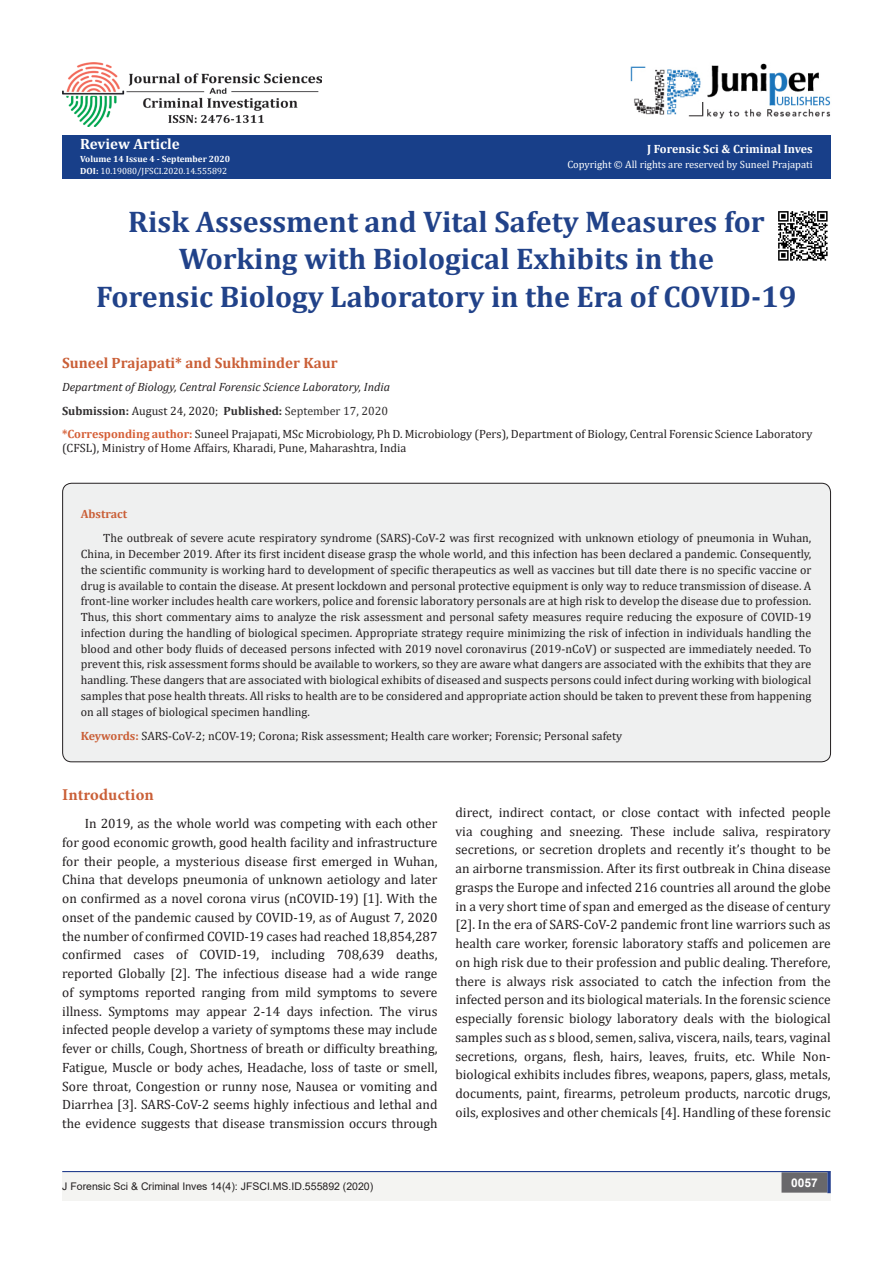
<style>
.page{position:relative;width:893px;height:1263px;background:#fff}
.page>*{position:absolute;margin:0;border:0;box-sizing:border-box;transform-origin:0 0}
.t1{font:700 30px/37.5px "Cambria";color:#214289;text-align:center}
.t2{font:700 16.5px "Minion Pro";letter-spacing:.005em;color:#ca5f37}
.t3{font:700 15px "Cambria";color:#ca5f37}
.t4{font:700 15px "Cambria";color:#fff}
.t5{font:13.5px/18.8px "Cambria";color:#231f20;text-align:justify}
.t6{font:12px/15.8px "Cambria";color:#231f20}
.t7{font:italic 12px "Cambria";color:#231f20}
.t8{font:700 12px "Cambria";color:#323031}
.t9{font:700 12px "Cambria";color:#fff}
.t10{font:700 12px "Cambria";color:#ca5f37}
.t11{font:700 12px "Arial";color:#fff}
.t12{font:10.5px "Arial";color:#231f20}
.t13{font:10.5px "Cambria";color:#fff}
.t14{font:9px "Cambria";color:#fff}
.t15{font:700 9px "Cambria";color:#fff}
.s1{font-weight:700}
.s2{font-weight:400;color:#231f20}
.s3{font-weight:400}
.s4{font-weight:700;color:#d55f37}
.s5{font-weight:700;color:#ca5f37}
</style>
<div class="page">
<div style="left:62px;top:136px;width:769px;height:43px;background:#183f89"></div>
<div style="left:62px;top:1172px;width:769px;height:29px;background:#f4f4f2"></div>
<div style="left:782px;top:1173px;width:45px;height:19px;background:#69686b"></div>
<div style="left:781px;top:1172px;width:46px;height:20px;border:2px solid #69686b"></div>
<svg style="left:827px;top:1172px;width:4px;height:21px"></svg>
<hr style="left:62px;top:1171px;width:769px;height:1px;background:#25408f">
<img style="left:630px;top:63px;width:201px;height:56px">
<img style="left:62px;top:62px;width:260px;height:65px">
<div style="left:63px;top:483px;width:767px;height:279px;background:#eff0f0;border-radius:9px"></div>
<img style="left:778px;top:211px;width:50px;height:50px">
<p class="t4" style="left:80px;top:134px;width:101px">Review Article</p>
<p class="t15" style="left:80px;top:152px;width:151px">Volume 14 Issue 4 - September 2020</p>
<p class="t14" style="left:80px;top:166px;width:148px"><span class="s1">DOI:</span> 10.19080/JFSCI.2020.14.555892</p>
<p class="t9" style="left:647px;top:140px;width:167px">J Forensic Sci &amp; Criminal Inves</p>
<p class="t13" style="left:567px;top:159px;width:247px">Copyright © All rights are reserved by Suneel Prajapati</p>
<p class="t1" style="left:96px;top:202px;width:702px">Risk Assessment and Vital Safety Measures for<br>Working with Biological Exhibits in the<br>Forensic Biology Laboratory in the Era of COVID-19</p>
<p class="t3" style="left:62px;top:352px;width:277px">Suneel Prajapati* and Sukhminder Kaur</p>
<p class="t7" style="left:62px;top:379px;width:329px">Department of Biology, Central Forensic Science Laboratory, India</p>
<p class="t8" style="left:62px;top:402px;width:328px">Submission: <span class="s2">August 24, 2020;</span> Published: <span class="s3">September 17, 2020</span></p>
<p class="t6" style="left:62px;top:427px;width:752px;line-height:14.4px"><span class="s4">*Corresponding author:</span> Suneel Prajapati, MSc Microbiology, Ph D. Microbiology (Pers), Department of Biology, Central Forensic Science Laboratory (CFSL), Ministry of Home Affairs, Kharadi, Pune, Maharashtra, India</p>
<p class="t10" style="left:81px;top:505px;width:48px">Abstract</p>
<p class="t6" style="left:81px;top:530px;width:732px;text-align:justify;text-indent:22px">The outbreak of severe acute respiratory syndrome (SARS)-CoV-2 was first recognized with unknown etiology of pneumonia in Wuhan, China, in December 2019. After its first incident disease grasp the whole world, and this infection has been declared a pandemic. Consequently, the scientific community is working hard to development of specific therapeutics as well as vaccines but till date there is no specific vaccine or drug is available to contain the disease. At present lockdown and personal protective equipment is only way to reduce transmission of disease. A front-line worker includes health care workers, police and forensic laboratory personals are at high risk to develop the disease due to profession.<br>Thus, this short commentary aims to analyze the risk assessment and personal safety measures require reducing the exposure of COVID-19 infection during the handling of biological specimen. Appropriate strategy require minimizing the risk of infection in individuals handling the blood and other body fluids of deceased persons infected with 2019 novel coronavirus (2019-nCoV) or suspected are immediately needed. To prevent this, risk assessment forms should be available to workers, so they are aware what dangers are associated with the exhibits that they are handling. These dangers that are associated with biological exhibits of diseased and suspects persons could infect during working with biological samples that pose health threats. All risks to health are to be considered and appropriate action should be taken to prevent these from happening on all stages of biological specimen handling.</p>
<p class="t6" style="left:81px;top:728px;width:543px"><span class="s5">Keywords:</span> SARS-CoV-2; nCOV-19; Corona; Risk assessment; Health care worker; Forensic; Personal safety</p>
<p class="t2" style="left:62px;top:783px;width:93px">Introduction</p>
<p class="t5" style="left:62px;top:814px;width:377px;text-indent:22px">In 2019, as the whole world was competing with each other for good economic growth, good health facility and infrastructure for their people, a mysterious disease first emerged in Wuhan, China that develops pneumonia of unknown aetiology and later on confirmed as a novel corona virus (nCOVID-19) [1]. With the onset of the pandemic caused by COVID-19, as of August 7, 2020 the number of confirmed COVID-19 cases had reached 18,854,287 confirmed cases of COVID-19, including 708,639 deaths, reported Globally [2]. The infectious disease had a wide range of symptoms reported ranging from mild symptoms to severe illness. Symptoms may appear 2-14 days infection. The virus infected people develop a variety of symptoms these may include fever or chills, Cough, Shortness of breath or difficulty breathing, Fatigue, Muscle or body aches, Headache, loss of taste or smell, Sore throat, Congestion or runny nose, Nausea or vomiting and Diarrhea [3]. SARS-CoV-2 seems highly infectious and lethal and the evidence suggests that disease transmission occurs through</p>
<p class="t5" style="left:455px;top:803px;width:377px">direct, indirect contact, or close contact with infected people via coughing and sneezing. These include saliva, respiratory secretions, or secretion droplets and recently it’s thought to be an airborne transmission. After its first outbreak in China disease grasps the Europe and infected 216 countries all around the globe in a very short time of span and emerged as the disease of century [2]. In the era of SARS-CoV-2 pandemic front line warriors such as health care worker, forensic laboratory staffs and policemen are on high risk due to their profession and public dealing. Therefore, there is always risk associated to catch the infection from the infected person and its biological materials. In the forensic science especially forensic biology laboratory deals with the biological samples such as s blood, semen, saliva, viscera, nails, tears, vaginal secretions, organs, flesh, hairs, leaves, fruits, etc. While Non&shy;biological exhibits includes fibres, weapons, papers, glass, metals, documents, paint, firearms, petroleum products, narcotic drugs, oils, explosives and other chemicals [4]. Handling of these forensic</p>
<p class="t12" style="left:62px;top:1179px;width:313px">J Forensic Sci &amp; Criminal Inves 14(4): JFSCI.MS.ID.555892 (2020)</p>
<p class="t11" style="left:791px;top:1174px;width:28px">0057</p>
</div>
